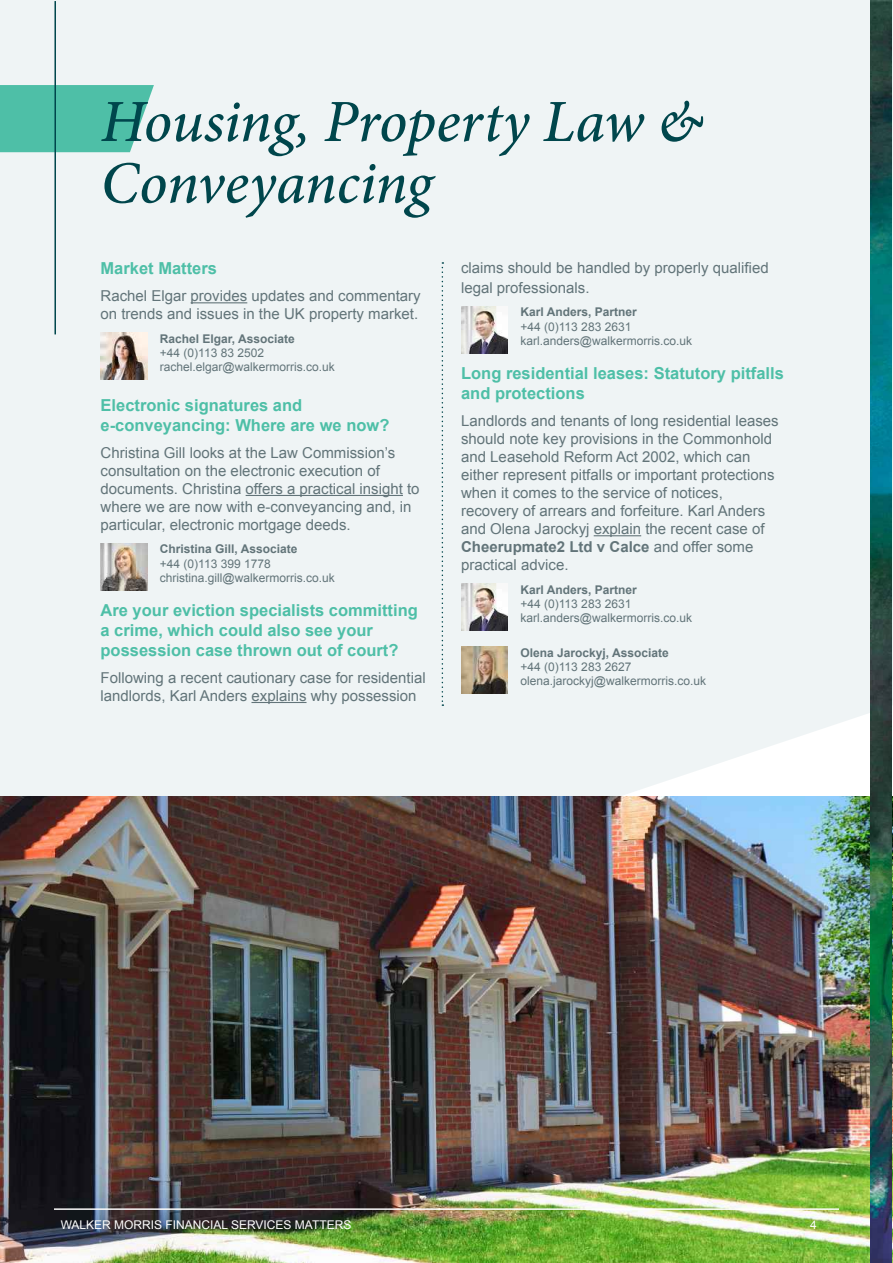
<style>
.page{position:relative;width:893px;height:1263px;background:#fff}
.page>*{position:absolute;margin:0;border:0;box-sizing:border-box;transform-origin:0 0}
.Table_Text{font:italic 500 60px/61.5px "Minion Pro";letter-spacing:-.01em;color:#00464c}
.Table_Text-2{font:700 16.5px/19.8px "Arial";color:#4ebfa7}
.Table_Text-3{font:15px/18px "Arial";color:#627479}
.Table_Text-4{font:12px "Arial";color:#627479}
.Table_Text-5{font:700 12px "Arial";color:#627479}
.Table_Text-6{font:12px "Arial";color:#fff}
.s1{font-weight:700}
</style>
<div class="page">
<div style="left:0;top:0;width:893px;height:796px;background:#eff4f5"></div>
<img style="left:0;top:796px;width:893px;height:467px">
<hr style="left:54px;top:1209px;width:785px;height:1px;background:#fff">
<hr style="left:191px;top:302px;width:56px;height:1px;background:#627479">
<hr style="left:246px;top:495px;width:157px;height:1px;background:#627479">
<hr style="left:251px;top:702px;width:55px;height:1px;background:#627479">
<img style="left:101px;top:333px;width:46px;height:46px">
<img style="left:101px;top:543px;width:46px;height:47px">
<hr style="left:594px;top:535px;width:47px;height:1px;background:#627479">
<img style="left:461px;top:307px;width:47px;height:46px">
<img style="left:461px;top:584px;width:47px;height:46px">
<img style="left:461px;top:647px;width:47px;height:46px">
<svg style="left:442px;top:262px;width:1px;height:444px"></svg>
<img style="left:871px;top:0;width:21px;height:1263px">
<svg style="left:0;top:85px;width:154px;height:67px;background:#5ac3ac"></svg>
<hr style="left:54px;top:1px;width:2px;height:333px;background:#00464c">
<p class="Table_Text" style="left:101px;top:91px;width:604px">Housing, Property Law &amp;<br>Conveyancing</p>
<p class="Table_Text-2" style="left:101px;top:259px;width:118px">Market Matters</p>
<p class="Table_Text-3" style="left:101px;top:287px;width:322px">Rachel Elgar provides updates and commentary on trends and issues in the UK property market.</p>
<p class="Table_Text-5" style="left:160px;top:330px;width:136px">Rachel Elgar, Associate</p>
<p class="Table_Text-4" style="left:160px;top:345px;width:106px">+44 (0)113 83 2502</p>
<p class="Table_Text-4" style="left:160px;top:359px;width:176px">rachel.elgar@walkermorris.co.uk</p>
<p class="Table_Text-2" style="left:101px;top:396px;width:290px">Electronic signatures and e-conveyancing: Where are we now?</p>
<p class="Table_Text-3" style="left:101px;top:444px;width:321px">Christina Gill looks at the Law Commission’s consultation on the electronic execution of documents. Christina offers a practical insight to where we are now with e-conveyancing and, in particular, electronic mortgage deeds.</p>
<p class="Table_Text-5" style="left:160px;top:541px;width:139px">Christina Gill, Associate</p>
<p class="Table_Text-4" style="left:160px;top:556px;width:112px">+44 (0)113 399 1778</p>
<p class="Table_Text-4" style="left:160px;top:570px;width:176px">christina.gill@walkermorris.co.uk</p>
<p class="Table_Text-2" style="left:101px;top:601px;width:319px">Are your eviction specialists committing a crime, which could also see your possession case thrown out of court?</p>
<p class="Table_Text-3" style="left:101px;top:669px;width:327px">Following a recent cautionary case for residential landlords, Karl Anders explains why possession</p>
<p class="Table_Text-3" style="left:461px;top:258px;width:309px;line-height:19.8px">claims should be handled by properly qualified legal professionals.</p>
<p class="Table_Text-5" style="left:520px;top:304px;width:118px">Karl Anders, Partner</p>
<p class="Table_Text-4" style="left:520px;top:319px;width:112px">+44 (0)113 283 2631</p>
<p class="Table_Text-4" style="left:520px;top:333px;width:173px">karl.anders@walkermorris.co.uk</p>
<p class="Table_Text-2" style="left:461px;top:364px;width:324px">Long residential leases: Statutory pitfalls and protections</p>
<p class="Table_Text-3" style="left:461px;top:412px;width:319px">Landlords and tenants of long residential leases should note key provisions in the Commonhold and Leasehold Reform Act 2002, which can either represent pitfalls or important protections when it comes to the service of notices, recovery of arrears and forfeiture. Karl Anders and Olena Jarockyj explain the recent case of <span class="s1">Cheerupmate2 Ltd v Calce</span> and offer some practical advice.</p>
<p class="Table_Text-5" style="left:520px;top:581px;width:118px">Karl Anders, Partner</p>
<p class="Table_Text-4" style="left:520px;top:596px;width:112px">+44 (0)113 283 2631</p>
<p class="Table_Text-4" style="left:520px;top:610px;width:173px">karl.anders@walkermorris.co.uk</p>
<p class="Table_Text-5" style="left:520px;top:644px;width:150px">Olena Jarockyj, Associate</p>
<p class="Table_Text-4" style="left:520px;top:659px;width:112px">+44 (0)113 283 2627</p>
<p class="Table_Text-4" style="left:520px;top:673px;width:187px">olena.jarockyj@walkermorris.co.uk</p>
<p class="Table_Text-6" style="left:61px;top:1217px;width:292px">WALKER MORRIS FINANCIAL SERVICES MATTERS</p>
<p class="Table_Text-6" style="left:810px;top:1217px;width:8px">4</p>
</div>
